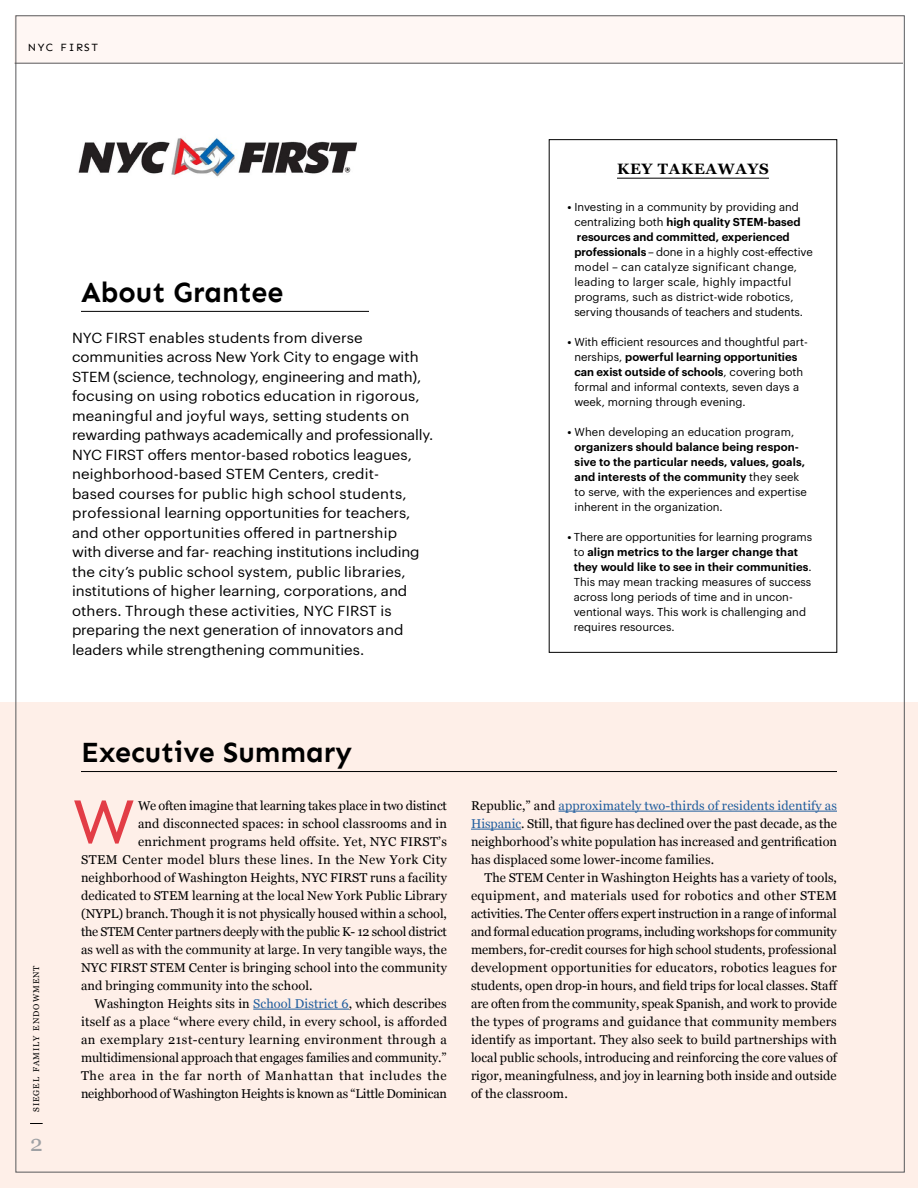
<style>
.page{position:relative;width:918px;height:1188px;background:#fff}
.page>*{position:absolute;margin:0;border:0;box-sizing:border-box;transform-origin:0 0}
.t1{font:65.85px "Sen";color:#e23d46}
.t2{font:700 28.5px "Sen";color:#000}
.t3{font:22.5px "Georgia";color:#9fa1a4}
.t4{font:700 15px "Georgia";letter-spacing:.05em;color:#000}
.t5{font:14.25px/19.5px "Graphik";color:#000;scale:1.05 1}
.t6{font:12.75px/18px "Georgia";letter-spacing:.01em;color:#000;text-align:justify}
.t7{font:12.75px "Georgia";letter-spacing:-.01em;color:#000}
.t8{font:12.75px "Georgia";letter-spacing:-.015em;color:#000}
.t9{font:12.75px "Georgia";letter-spacing:.04em;color:#000}
.t10{font:12.75px "Georgia";letter-spacing:.035em;color:#000}
.t11{font:12.75px "Georgia";letter-spacing:.05em;color:#000}
.t12{font:11.25px/15px "Graphik";color:#000}
.t13{font:10.95px "Sen";letter-spacing:.13em;color:#000}
.t14{font:8.4px "Georgia";letter-spacing:.115em;color:#000}
.s1{font-weight:600}
.s2{color:#215e9e}
</style>
<div class="page">
<div style="left:15px;top:15px;width:888px;height:48px;background:#fff7f4"></div>
<hr style="left:15px;top:63px;width:888px;height:1px;background:#58595b">
<div style="left:0;top:702px;width:918px;height:486px;background:#feefe8"></div>
<svg style="left:30px;top:1123px;width:13px;height:1px"></svg>
<hr style="left:253px;top:1009px;width:96px;height:1px;background:#215e9e">
<hr style="left:559px;top:811px;width:278px;height:1px;background:#215e9e">
<hr style="left:471px;top:829px;width:50px;height:1px;background:#215e9e">
<hr style="left:81px;top:311px;width:288px;height:1px;background:#000">
<img style="left:78px;top:138px;width:279px;height:39px">
<hr style="left:81px;top:771px;width:756px;height:1px;background:#000">
<hr style="left:617px;top:178px;width:152px;height:1px;background:#000">
<div style="left:549px;top:139px;width:288px;height:514px;border:1px solid #000"></div>
<p class="t13" style="left:28px;top:41px;width:72px">NYC FIRST</p>
<h2 class="t2" style="left:81px;top:276px;width:204px">About Grantee</h2>
<p class="t5" style="left:72px;top:326px;width:346px">NYC FIRST enables students from diverse communities across New York City to engage with STEM (science, technology, engineering and math), focusing on using robotics education in rigorous, meaningful and joyful ways, setting students on rewarding pathways academically and professionally.<br>NYC FIRST offers mentor-based robotics leagues, neighborhood-based STEM Centers, credit-<br>based courses for public high school students, professional learning opportunities for teachers, and other opportunities offered in partnership<br>with diverse and far- reaching institutions including the city’s public school system, public libraries, institutions of higher learning, corporations, and others. Through these activities, NYC FIRST is preparing the next generation of innovators and leaders while strengthening communities.</p>
<p class="t4" style="left:617px;top:157px;width:153px">KEY TAKEAWAYS</p>
<p class="t12" style="left:574px;top:199px;width:240px;text-indent:-7px"><span class="s1">•</span> Investing in a community by providing and centralizing both <span class="s1">high quality STEM-based resources and committed, experienced professionals</span> – done in a highly cost-effective model – can catalyze significant change, leading to larger scale, highly impactful programs, such as district-wide robotics, serving thousands of teachers and students.</p>
<p class="t12" style="left:574px;top:334px;width:235px;text-indent:-7px"><span class="s1">•</span> With efficient resources and thoughtful part&shy;nerships, <span class="s1">powerful learning opportunities can exist outside of schools</span>, covering both formal and informal contexts, seven days a week, morning through evening.</p>
<p class="t12" style="left:575px;top:424px;width:234px;text-indent:-7px"><span class="s1">•</span> When developing an education program, <span class="s1">organizers should balance being respon&shy;sive to the particular needs, values, goals, and interests of the community</span> they seek to serve, with the experiences and expertise inherent in the organization.</p>
<p class="t12" style="left:574px;top:529px;width:240px;text-indent:-6px"><span class="s1">•</span> There are opportunities for learning programs to <span class="s1">align metrics to the larger change that they would like to see in their communities</span>.<br>This may mean tracking measures of success across long periods of time and in uncon&shy;ventional ways. This work is challenging and requires resources.</p>
<p class="t14" style="left:30px;top:1112px;width:148px;rotate:-90deg">siegel family endowment</p>
<h3 class="t3" style="left:30px;top:1127px;width:14px">2</h3>
<h2 class="t2" style="left:81px;top:736px;width:273px">Executive Summary</h2>
<p class="t7" style="left:138px;top:796px;width:311px">We often imagine that learning takes place in two distinct</p>
<p class="t6" style="left:138px;top:814px;width:311px">and disconnected spaces: in school classrooms and in</p>
<p class="t6" style="left:138px;top:832px;width:311px">enrichment programs held offsite. Yet, NYC FIRST’s</p>
<p class="t10" style="left:81px;top:850px;width:367px">STEM Center model blurs these lines. In the New York City</p>
<p class="t6" style="left:81px;top:868px;width:367px">neighborhood of Washington Heights, NYC FIRST runs a facility</p>
<p class="t6" style="left:81px;top:886px;width:367px">dedicated to STEM learning at the local New York Public Library</p>
<p class="t6" style="left:81px;top:904px;width:368px">(NYPL) branch. Though it is not physically housed within a school,</p>
<p class="t8" style="left:81px;top:922px;width:367px">the STEM Center partners deeply with the public K- 12 school district</p>
<p class="t6" style="left:81px;top:940px;width:367px">as well as with the community at large. In very tangible ways, the</p>
<p class="t6" style="left:81px;top:958px;width:367px">NYC FIRST STEM Center is bringing school into the community</p>
<p class="t6" style="left:81px;top:976px;width:233px">and bringing community into the school.</p>
<p class="t6" style="left:94px;top:994px;width:354px">Washington Heights sits in <span class="s2">School District 6</span>, which describes</p>
<p class="t6" style="left:81px;top:1012px;width:368px">itself as a place “where every child, in every school, is afforded</p>
<p class="t9" style="left:81px;top:1030px;width:368px">an exemplary 21st-century learning environment through a</p>
<p class="t6" style="left:81px;top:1048px;width:367px">multidimensional approach that engages families and community.”</p>
<p class="t11" style="left:81px;top:1066px;width:367px">The area in the far north of Manhattan that includes the</p>
<p class="t7" style="left:81px;top:1084px;width:368px">neighborhood of Washington Heights is known as “Little Dominican</p>
<h1 class="t1" style="left:74px;top:783px;width:62px">W</h1>
<p class="t6" style="left:471px;top:796px;width:368px">Republic,” and <span class="s2">approximately two-thirds of residents identify as Hispanic</span>. Still, that figure has declined over the past decade, as the neighborhood’s white population has increased and gentrification has displaced some lower-income families.</p>
<p class="t6" style="left:471px;top:868px;width:368px;text-indent:14px">The STEM Center in Washington Heights has a variety of tools, equipment, and materials used for robotics and other STEM activities. The Center offers expert instruction in a range of informal and formal education programs, including workshops for community members, for-credit courses for high school students, professional development opportunities for educators, robotics leagues for students, open drop-in hours, and field trips for local classes. Staff are often from the community, speak Spanish, and work to provide the types of programs and guidance that community members identify as important. They also seek to build partnerships with local public schools, introducing and reinforcing the core values of rigor, meaningfulness, and joy in learning both inside and outside of the classroom.</p>
</div>
